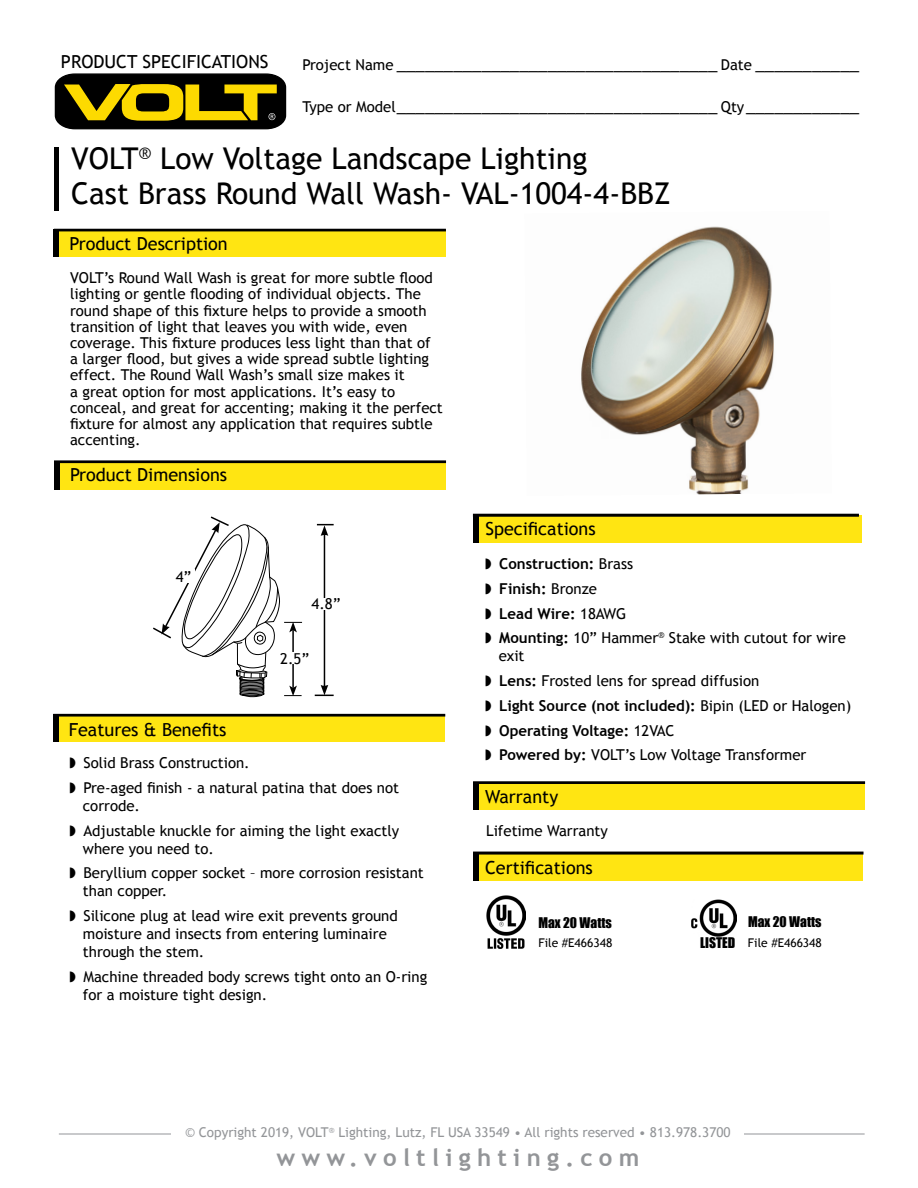
<style>
.page{position:relative;width:918px;height:1188px;background:#fff}
.page>*{position:absolute;margin:0;border:0;box-sizing:border-box;transform-origin:0 0}
.t1{font:30px/34.5px "Trebuchet MS";color:#000}
.t2{font:700 24px "Trebuchet MS";letter-spacing:.26em;color:#939598}
.t3{font:18px "Trebuchet MS";color:#000}
.t4{font:15px/24.8px "Trebuchet MS";color:#000}
.t5{font:13.5px "Trebuchet MS";color:#939598}
.t6{font:13.5px "Impact";color:#000}
.t7{font:12px "Trebuchet MS";color:#000}
.s1{font-size:15px}
.s2{font-weight:700}
.s3{font-family:"Impact";font-size:13.5px}
</style>
<div class="page">
<svg style="left:55px;top:73px;width:231px;height:56px;background:#584d06"></svg>
<hr style="left:59px;top:1134px;width:806px;height:1px;background:#939598">
<div style="left:172px;top:1111px;width:572px;height:70px;background:#fff"></div>
<img style="left:581px;top:226px;width:193px;height:269px">
<div style="left:59px;top:229px;width:387px;height:27px;background:#ffe512"></div>
<div style="left:54px;top:229px;width:5px;height:27px;background:#000"></div>
<div style="left:58px;top:714px;width:387px;height:28px;background:#ffe512"></div>
<div style="left:53px;top:714px;width:5px;height:28px;background:#000"></div>
<div style="left:54px;top:147px;width:5px;height:64px;background:#000"></div>
<div style="left:54px;top:229px;width:392px;height:2px;border:2px solid #000"></div>
<div style="left:53px;top:714px;width:392px;height:3px;border:2px solid #000"></div>
<div style="left:59px;top:462px;width:387px;height:27px;background:#ffe512"></div>
<div style="left:54px;top:462px;width:5px;height:27px;background:#000"></div>
<div style="left:54px;top:460px;width:392px;height:3px;border:2px solid #000"></div>
<div style="left:475px;top:515px;width:387px;height:27px;background:#ffe512"></div>
<div style="left:473px;top:515px;width:5px;height:28px;background:#000"></div>
<div style="left:473px;top:514px;width:386px;height:3px;border:2px solid #000"></div>
<div style="left:478px;top:783px;width:387px;height:27px;background:#ffe512"></div>
<div style="left:473px;top:783px;width:5px;height:27px;background:#000"></div>
<div style="left:473px;top:781px;width:392px;height:3px;border:2px solid #000"></div>
<svg style="left:153px;top:516px;width:149px;height:182px"></svg>
<hr style="left:324px;top:534px;width:1px;height:153px;background:#000">
<div style="left:312px;top:598px;width:29px;height:11px;background:#fff"></div>
<svg style="left:317px;top:524px;width:17px;height:12px"></svg>
<svg style="left:315px;top:685px;width:19px;height:11px"></svg>
<div style="left:478px;top:853px;width:385px;height:28px;background:#ffe512"></div>
<div style="left:473px;top:853px;width:5px;height:28px;background:#000"></div>
<img style="left:486px;top:896px;width:39px;height:52px">
<div style="left:473px;top:852px;width:391px;height:3px;border:2px solid #000"></div>
<img style="left:691px;top:899px;width:45px;height:38px">
<p class="t3" style="left:61px;top:51px;width:209px">PRODUCT SPECIFICATIONS</p>
<p class="t3" style="left:302px;top:53px;width:558px"><span class="s1">Project Name</span> __________________________________ <span class="s1">Date</span> ___________</p>
<p class="t3" style="left:302px;top:95px;width:558px"><span class="s1">Type or Model</span>__________________________________ <span class="s1">Qty</span>____________</p>
<h1 class="t1" style="left:71px;top:142px;width:601px">VOLT<sup>®</sup> Low Voltage Landscape Lighting<br>Cast Brass Round Wall Wash- VAL-1004-4-BBZ</h1>
<p class="t3" style="left:70px;top:233px;width:160px">Product Description</p>
<p class="t4" style="left:70px;top:270px;width:374px;line-height:16.2px">VOLT’s Round Wall Wash is great for more subtle flood lighting or gentle flooding of individual objects. The round shape of this fixture helps to provide a smooth transition of light that leaves you with wide, even coverage. This fixture produces less light than that of<br>a larger flood, but gives a wide spread subtle lighting effect. The Round Wall Wash’s small size makes it<br>a great option for most applications. It’s easy to conceal, and great for accenting; making it the perfect fixture for almost any application that requires subtle accenting.</p>
<p class="t3" style="left:70px;top:464px;width:159px">Product Dimensions</p>
<p class="t4" style="left:176px;top:564px;width:17px">4”</p>
<p class="t3" style="left:69px;top:719px;width:159px">Features &amp; Benefits</p>
<p class="t4" style="left:312px;top:592px;width:31px">4.8”</p>
<p class="t4" style="left:280px;top:646px;width:31px">2.5”</p>
<p class="t4" style="left:69px;top:751px;width:331px">◗ Solid Brass Construction.<br>◗ Pre-aged finish - a natural patina that does not</p>
<p class="t4" style="left:69px;top:793px;width:331px;text-indent:14px">corrode.<br>◗ Adjustable knuckle for aiming the light exactly</p>
<p class="t4" style="left:69px;top:836px;width:356px;text-indent:14px">where you need to.<br>◗ Beryllium copper socket – more corrosion resistant</p>
<p class="t4" style="left:69px;top:879px;width:330px;text-indent:14px">than copper.<br>◗ Silicone plug at lead wire exit prevents ground</p>
<p class="t4" style="left:83px;top:925px;width:306px;line-height:18px">moisture and insects from entering luminaire through the stem.</p>
<p class="t4" style="left:83px;top:968px;width:346px;line-height:18px;text-indent:-14px">◗ Machine threaded body screws tight onto an O-ring for a moisture tight design.</p>
<p class="t3" style="left:485px;top:518px;width:112px">Specifications</p>
<p class="t4" style="left:485px;top:552px;width:362px">◗ <span class="s2">Construction:</span> Brass<br>◗ <span class="s2">Finish:</span> Bronze<br>◗ <span class="s2">Lead Wire:</span> 18AWG<br>◗ <span class="s2">Mounting:</span> 10” Hammer<sup>®</sup> Stake with cutout for wire</p>
<p class="t4" style="left:485px;top:644px;width:368px;text-indent:14px">exit<br>◗ <span class="s2">Lens:</span> Frosted lens for spread diffusion<br>◗ <span class="s2">Light Source (not included):</span> Bipin (LED or Halogen) ◗ <span class="s2">Operating Voltage:</span> 12VAC<br>◗ <span class="s2">Powered by:</span> VOLT’s Low Voltage Transformer</p>
<p class="t3" style="left:485px;top:786px;width:75px">Warranty</p>
<p class="t4" style="left:486px;top:819px;width:123px">Lifetime Warranty</p>
<p class="t3" style="left:485px;top:857px;width:109px">Certifications</p>
<p class="t6" style="left:538px;top:913px;width:75px">Max 20 Watts</p>
<p class="t6" style="left:748px;top:911px;width:75px">Max 20 Watts</p>
<p class="t7" style="left:538px;top:936px;width:75px">File #E466348</p>
<p class="t7" style="left:700px;top:936px;width:123px"><span class="s3">LISTED</span> File #E466348</p>
<p class="t5" style="left:185px;top:1124px;width:547px">© Copyright 2019, VOLT<sup>®</sup> Lighting, Lutz, FL USA 33549 • All rights reserved • 813.978.3700</p>
<h2 class="t2" style="left:276px;top:1142px;width:364px">www.voltlighting.com</h2>
</div>
